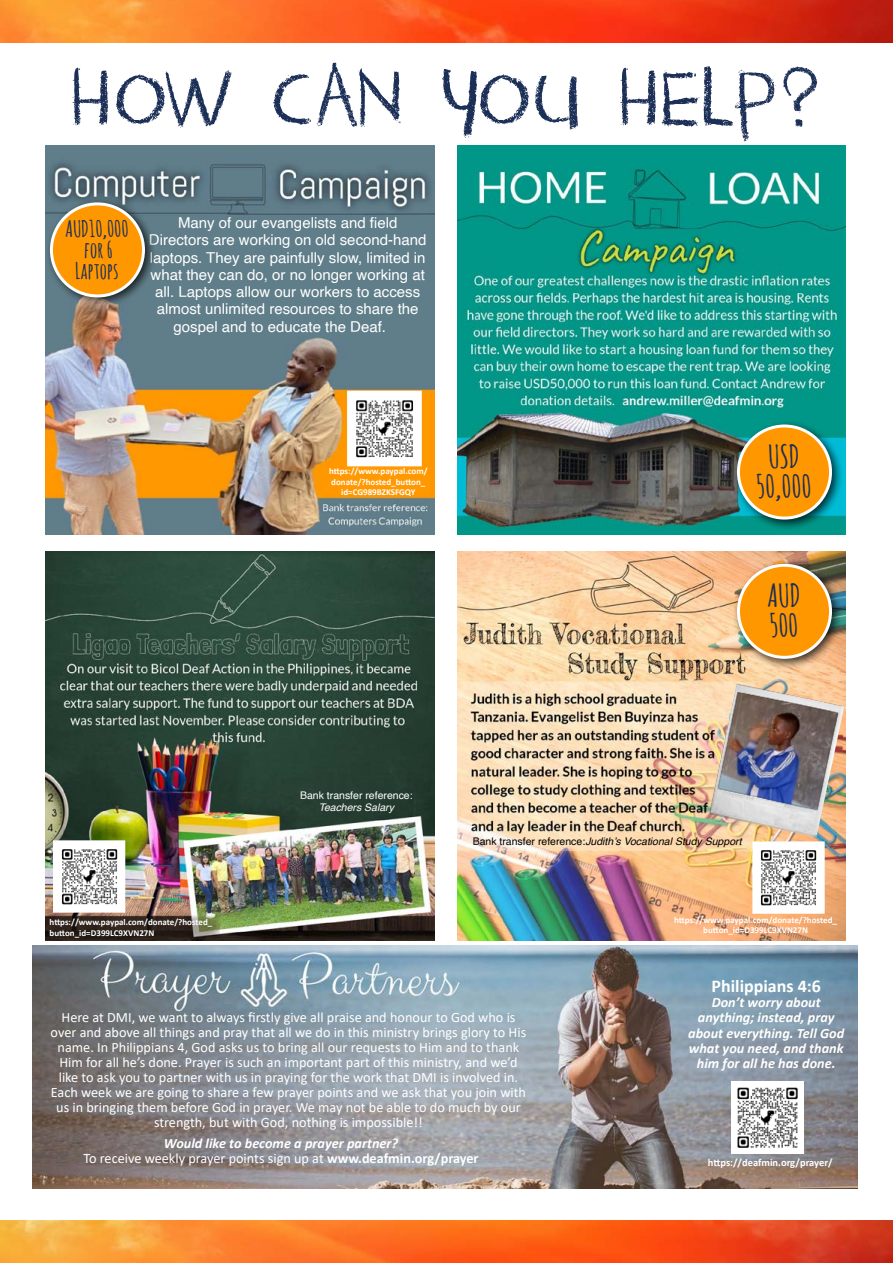
<style>
.page{position:relative;width:893px;height:1263px;background:#fff}
.page>*{position:absolute;margin:0;border:0;box-sizing:border-box;transform-origin:0 0}
.t1{font:91.5px "DK Crayon Crumble";color:#1c2f57}
.t2{font:700 31.5px/30px "Amatic SC";color:#1c2f57;text-align:center}
.t3{font:700 22.5px/21px "Amatic SC";color:#1c2f57;text-align:center}
.t4{font:700 18px "Calibri";color:#fff}
.t5{font:15px "Helvetica";color:#fff}
.t6{font:14.25px/15px "Calibri";color:#fff;text-align:center}
.t7{font:italic 700 14.25px/15px "Calibri";color:#fff;text-align:center}
.t8{font:italic 10.5px "Helvetica";color:#000}
.t9{font:700 10.5px "Calibri";color:#fff}
.t10{font:10.5px "Helvetica";color:#fff}
.t11{font:italic 10.5px "Helvetica";color:#fff}
.t12{font:700 9px/10.8px "Calibri";color:#fff;text-align:center}
.s1{font-style:normal}
.s2{font-weight:700;font-style:italic}
.s3{font-weight:700}
</style>
<div class="page">
<img style="left:0;top:0;width:893px;height:43px">
<img style="left:0;top:1220px;width:893px;height:43px">
<img style="left:46px;top:146px;width:388px;height:388px">
<img style="left:457px;top:146px;width:389px;height:388px">
<img style="left:457px;top:551px;width:389px;height:389px">
<img style="left:46px;top:551px;width:388px;height:389px">
<img style="left:354px;top:398px;width:61px;height:61px">
<div style="left:45px;top:197px;width:111px;height:111px;background:#000;opacity:.75"></div>
<div style="left:51px;top:204px;width:92px;height:92px;background:#ff9700;border-radius:50%"></div>
<div style="left:50px;top:202px;width:95px;height:95px;border:3px solid #fff;border-radius:50%"></div>
<div style="left:732px;top:420px;width:111px;height:111px;background:#000;opacity:.75"></div>
<div style="left:738px;top:426px;width:92px;height:92px;background:#ff9700;border-radius:50%"></div>
<div style="left:737px;top:424px;width:95px;height:95px;border:3px solid #fff;border-radius:50%"></div>
<img style="left:60px;top:847px;width:58px;height:59px">
<img style="left:759px;top:848px;width:59px;height:59px">
<div style="left:752px;top:841px;width:73px;height:73px;border:6px solid #fff"></div>
<div style="left:732px;top:559px;width:111px;height:111px;background:#000;opacity:.75"></div>
<div style="left:738px;top:565px;width:92px;height:92px;background:#ff9700;border-radius:50%"></div>
<div style="left:737px;top:564px;width:95px;height:95px;border:3px solid #fff;border-radius:50%"></div>
<img style="left:709px;top:683px;width:135px;height:154px">
<img style="left:33px;top:946px;width:825px;height:242px">
<img style="left:731px;top:1081px;width:73px;height:72px">
<svg style="left:46px;top:915px;width:174px;height:25px;background:#3a3126"></svg>
<h1 class="t1" style="left:69px;top:44px;width:753px">HOW CAN YOU HELP?</h1>
<h3 class="t3" style="left:65px;top:217px;width:65px">AUD10,000 for 6<br>Laptops</h3>
<p class="t5" style="left:178px;top:211px;width:221px">Many of our evangelists and field</p>
<p class="t5" style="left:149px;top:228px;width:279px">Directors are working on old second-hand</p>
<p class="t5" style="left:150px;top:246px;width:277px">laptops. They are painfully slow, limited in</p>
<p class="t5" style="left:151px;top:263px;width:276px">what they can do, or no longer working at</p>
<p class="t5" style="left:155px;top:280px;width:267px">all. Laptops allow our workers to access</p>
<p class="t5" style="left:157px;top:297px;width:263px">almost unlimited resources to share the</p>
<p class="t5" style="left:173px;top:315px;width:214px">gospel and to educate the Deaf.</p>
<p class="t12" style="left:329px;top:465px;width:100px">https://www.paypal.com/ donate/?hosted_button_ id=CG989BZKSFGQY</p>
<h2 class="t2" style="left:756px;top:440px;width:56px">USD<br>50,000</h2>
<h2 class="t2" style="left:767px;top:579px;width:35px;text-align:left">AUD<br>500</h2>
<p class="t12" style="left:50px;top:917px;width:164px;text-align:left">https://www.paypal.com/donate/?hosted_ button_id=D399LC9XVN27N</p>
<p class="t10" style="left:300px;top:787px;width:114px">Bank transfer reference:</p>
<p class="t11" style="left:319px;top:799px;width:77px">Teachers Salary</p>
<p class="t8" style="left:473px;top:833px;width:270px"><span class="s1">Bank transfer reference:</span>Judith’s Vocational Study Support</p>
<p class="t12" style="left:674px;top:914px;width:164px">https://www.paypal.com/donate/?hosted_ button_id=D399LC9XVN27N</p>
<p class="t6" style="left:51px;top:1009px;width:477px">Here at DMI, we want to always firstly give all praise and honour to God who is over and above all things and pray that all we do in this ministry brings glory to His name. In Philippians 4, God asks us to bring all our requests to Him and to thank Him for all he’s done. Prayer is such an important part of this ministry, and we’d like to ask you to partner with us in praying for the work that DMI is involved in.<br>Each week we are going to share a few prayer points and we ask that you join with us in bringing them before God in prayer. We may not be able to do much by our strength, but with God, nothing is impossible!!</p>
<p class="t6" style="left:83px;top:1135px;width:397px"><span class="s2">Would like to become a prayer partner?<br></span>To receive weekly prayer points sign up at <span class="s3">www.deafmin.org/prayer</span></p>
<p class="t4" style="left:712px;top:974px;width:111px">Philippians 4:6</p>
<p class="t7" style="left:688px;top:995px;width:158px">Don’t worry about anything; instead, pray about everything. Tell God what you need, and thank him for all he has done.</p>
<p class="t9" style="left:708px;top:1155px;width:126px">https://deafmin.org/prayer/</p>
</div>
